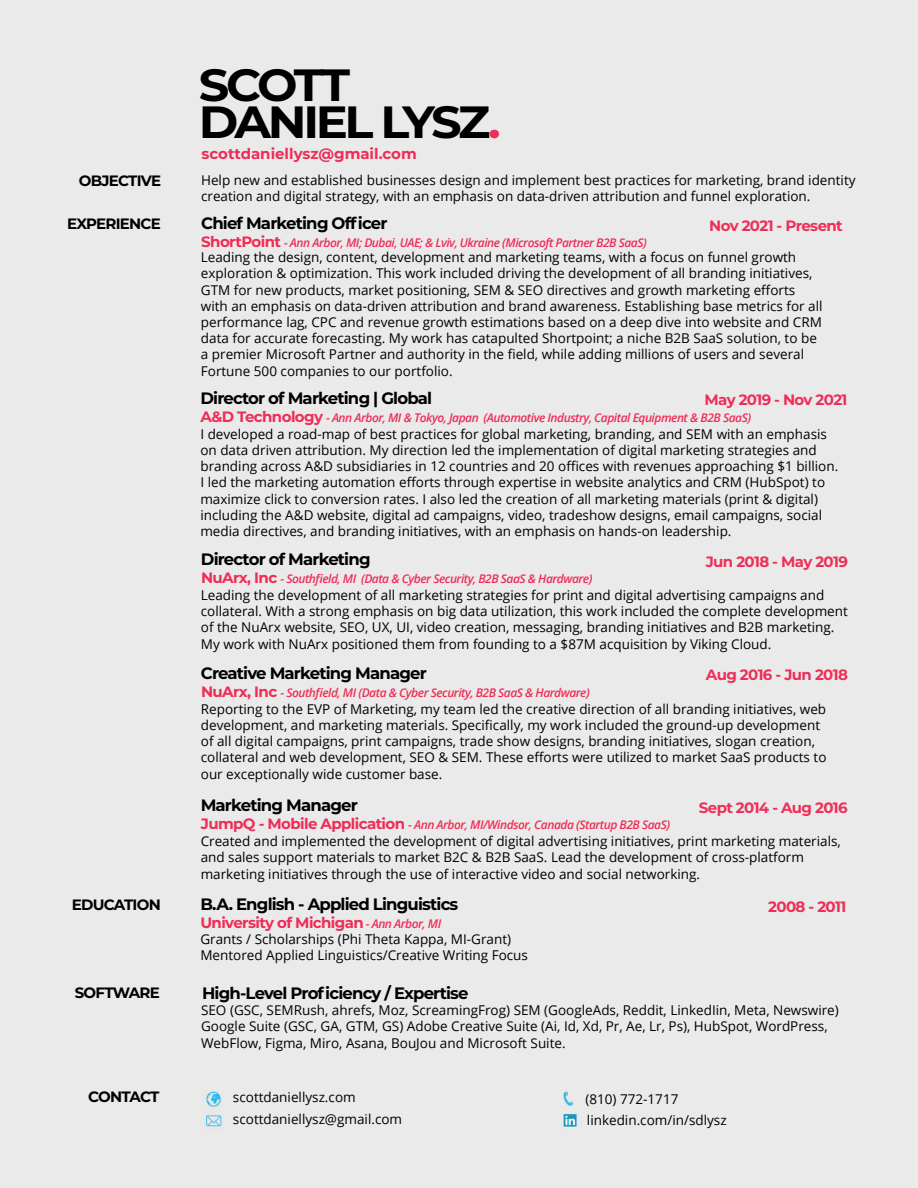
<style>
.page{position:relative;width:918px;height:1188px;background:#eaeaea}
.page>*{position:absolute;margin:0;border:0;box-sizing:border-box;transform-origin:0 0}
.t1{font:700 45.15px/37.5px "Montserrat";letter-spacing:-.07em;color:#000;scale:1.06 1}
.t2{font:700 16.5px "Montserrat";letter-spacing:-.05em;color:#000}
.t3{font:700 15px "Montserrat";letter-spacing:-.04em;color:#ee2f58}
.t4{font:700 15px "Montserrat";letter-spacing:-.05em;color:#000}
.t5{font:700 15px "Montserrat";letter-spacing:-.04em;color:#ef2d56}
.t6{font:700 15px "Montserrat";color:#ef2d56}
.t7{font:13.5px/16.2px "Open Sans";color:#000}
.t8{font:italic 600 12px "Open Sans";letter-spacing:-.04em;color:#ef2d56}
.s1{color:#ee2f58}
.s2{font-family:"Montserrat";font-weight:700;font-style:normal;font-size:15px}
.s3{font-family:"Open Sans";font-weight:600;font-style:italic;font-size:12px}
</style>
<div class="page">
<img style="left:206px;top:1091px;width:15px;height:16px">
<img style="left:206px;top:1115px;width:16px;height:12px">
<img style="left:563px;top:1091px;width:11px;height:15px">
<img style="left:563px;top:1114px;width:14px;height:13px">
<p class="t4" style="left:79px;top:170px;width:84px">OBJECTIVE</p>
<p class="t4" style="left:67px;top:213px;width:95px">EXPERIENCE</p>
<p class="t4" style="left:72px;top:894px;width:90px">EDUCATION</p>
<p class="t4" style="left:75px;top:982px;width:87px">SOFTWARE</p>
<h1 class="t1" style="left:199px;top:64px;width:286px">SCOTT<br>DANIEL LYSZ<span class="s1">.</span></h1>
<p class="t6" style="left:202px;top:142px;width:217px">scottdaniellysz@gmail.com</p>
<p class="t7" style="left:201px;top:171px;width:656px">Help new and established businesses design and implement best practices for marketing, brand identity creation and digital strategy, with an emphasis on data-driven attribution and funnel exploration.</p>
<p class="t2" style="left:201px;top:211px;width:188px">Chief Marketing Officer</p>
<p class="t8" style="left:201px;top:234px;width:447px"><span class="s2">ShortPoint</span> - Ann Arbor, MI; Dubai, UAE; &amp; Lviv, Ukraine (Microsoft Partner B2B SaaS)</p>
<p class="t3" style="left:709px;top:215px;width:135px">Nov 2021 - Present</p>
<p class="t7" style="left:201px;top:249px;width:623px">Leading the design, content, development and marketing teams, with a focus on funnel growth exploration &amp; optimization. This work included driving the development of all branding initiatives, GTM for new products, market positioning, SEM &amp; SEO directives and growth marketing efforts with an emphasis on data-driven attribution and brand awareness. Establishing base metrics for all performance lag, CPC and revenue growth estimations based on a deep dive into website and CRM data for accurate forecasting. My work has catapulted Shortpoint; a niche B2B SaaS solution, to be a premier Microsoft Partner and authority in the field, while adding millions of users and several Fortune 500 companies to our portfolio.</p>
<p class="t3" style="left:704px;top:389px;width:145px">May 2019 - Nov 2021</p>
<p class="t2" style="left:200px;top:386px;width:233px">Director of Marketing | Global</p>
<p class="t8" style="left:201px;top:410px;width:552px"><span class="s2">A&amp;D Technology</span> - Ann Arbor, MI &amp; Tokyo, Japan (Automotive Industry, Capital Equipment &amp; B2B SaaS)</p>
<p class="t7" style="left:200px;top:426px;width:639px">I developed a road-map of best practices for global marketing, branding, and SEM with an emphasis on data driven attribution. My direction led the implementation of digital marketing strategies and branding across A&amp;D subsidiaries in 12 countries and 20 offices with revenues approaching $1 billion.<br>I led the marketing automation efforts through expertise in website analytics and CRM (HubSpot) to maximize click to conversion rates. I also led the creation of all marketing materials (print &amp; digital) including the A&amp;D website, digital ad campaigns, video, tradeshow designs, email campaigns, social media directives, and branding initiatives, with an emphasis on hands-on leadership.</p>
<p class="t2" style="left:201px;top:548px;width:171px">Director of Marketing</p>
<p class="t8" style="left:201px;top:571px;width:393px"><span class="s2">NuArx, Inc</span> - Southfield, MI (Data &amp; Cyber Security, B2B SaaS &amp; Hardware)</p>
<p class="t3" style="left:706px;top:551px;width:144px">Jun 2018 - May 2019</p>
<p class="t7" style="left:201px;top:587px;width:649px">Leading the development of all marketing strategies for print and digital advertising campaigns and collateral. With a strong emphasis on big data utilization, this work included the complete development of the NuArx website, SEO, UX, UI, video creation, messaging, branding initiatives and B2B marketing.<br>My work with NuArx positioned them from founding to a $87M acquisition by Viking Cloud.</p>
<p class="t2" style="left:201px;top:661px;width:228px">Creative Marketing Manager</p>
<p class="t8" style="left:201px;top:684px;width:390px"><span class="s2">NuArx, Inc</span> - Southfield, MI (Data &amp; Cyber Security, B2B SaaS &amp; Hardware)</p>
<p class="t3" style="left:706px;top:664px;width:143px">Aug 2016 - Jun 2018</p>
<p class="t7" style="left:201px;top:700px;width:627px">Reporting to the EVP of Marketing, my team led the creative direction of all branding initiatives, web development, and marketing materials. Specifically, my work included the ground-up development of all digital campaigns, print campaigns, trade show designs, branding initiatives, slogan creation, collateral and web development, SEO &amp; SEM. These efforts were utilized to market SaaS products to our exceptionally wide customer base.</p>
<p class="t2" style="left:201px;top:794px;width:159px">Marketing Manager</p>
<p class="t8" style="left:201px;top:817px;width:471px"><span class="s2">JumpQ - Mobile Application</span> - Ann Arbor, MI/Windsor, Canada (Startup B2B SaaS)</p>
<p class="t3" style="left:699px;top:797px;width:150px">Sept 2014 - Aug 2016</p>
<p class="t7" style="left:201px;top:833px;width:642px">Created and implemented the development of digital advertising initiatives, print marketing materials, and sales support materials to market B2C &amp; B2B SaaS. Lead the development of cross-platform marketing initiatives through the use of interactive video and social networking.</p>
<p class="t2" style="left:200px;top:893px;width:259px">B.A. English - Applied Linguistics</p>
<p class="t5" style="left:200px;top:912px;width:242px">University of Michigan <span class="s3">- Ann Arbor, MI</span></p>
<p class="t7" style="left:200px;top:930px;width:329px">Grants / Scholarships (Phi Theta Kappa, MI-Grant)<br>Mentored Applied Linguistics/Creative Writing Focus</p>
<p class="t2" style="left:202px;top:981px;width:268px">High-Level Proficiency / Expertise</p>
<p class="t5" style="left:768px;top:896px;width:80px">2008 - 2011</p>
<p class="t7" style="left:201px;top:1002px;width:639px">SEO (GSC, SEMRush, ahrefs, Moz, ScreamingFrog) SEM (GoogleAds, Reddit, LinkedIin, Meta, Newswire)<br>Google Suite (GSC, GA, GTM, GS) Adobe Creative Suite (Ai, Id, Xd, Pr, Ae, Lr, Ps), HubSpot, WordPress,<br>WebFlow, Figma, Miro, Asana, BouJou and Microsoft Suite.</p>
<p class="t4" style="left:88px;top:1086px;width:73px">CONTACT</p>
<p class="t7" style="left:233px;top:1086px;width:171px;line-height:22px">scottdaniellysz.com scottdaniellysz@gmail.com</p>
<p class="t7" style="left:585px;top:1088px;width:143px;line-height:21px">(810) 772-1717 linkedin.com/in/sdlysz</p>
</div>
